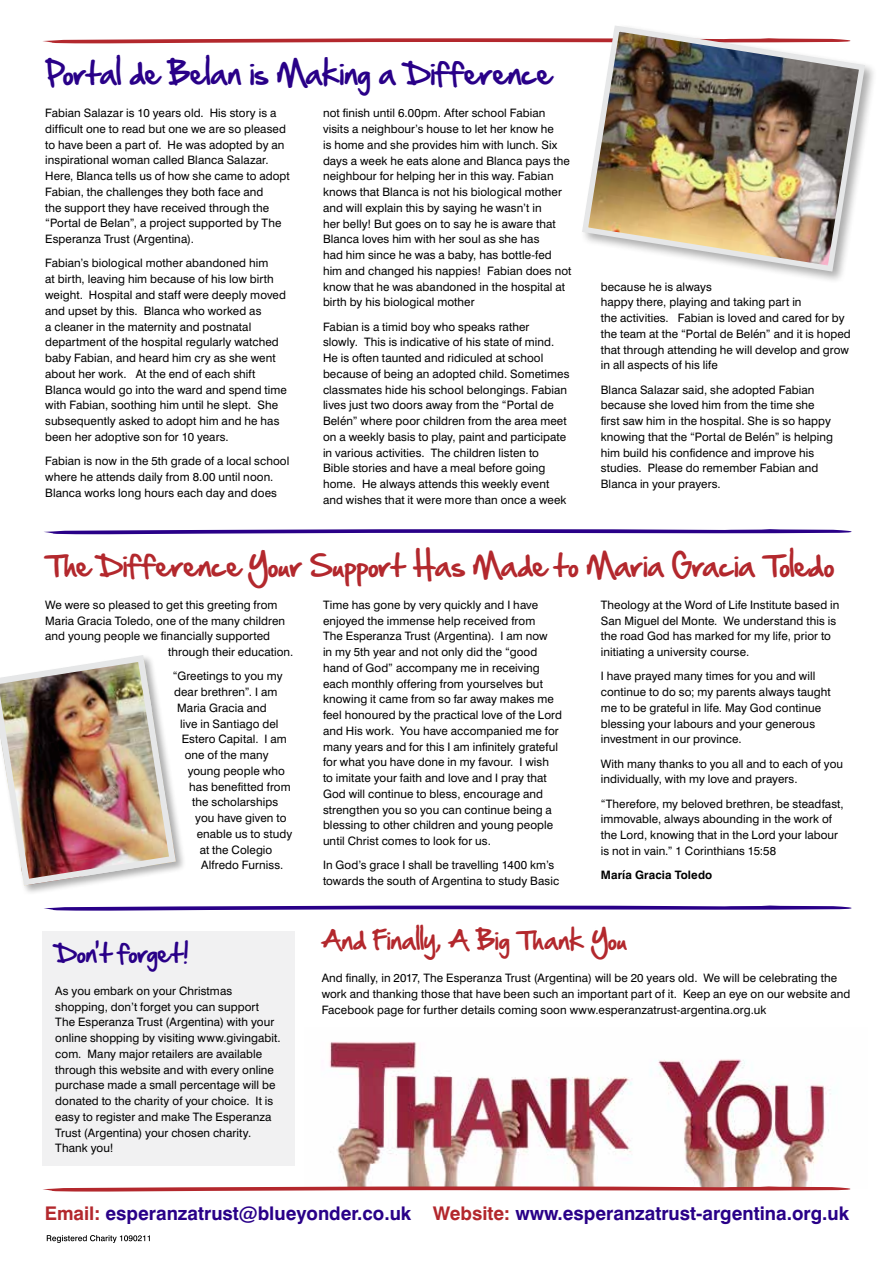
<style>
.page{position:relative;width:893px;height:1263px;background:#fff}
.page>*{position:absolute;margin:0;border:0;box-sizing:border-box;transform-origin:0 0}
.t1{font:27px "Handof Sean";color:#290088}
.t2{font:26.25px "Handof Sean";letter-spacing:-.005em;color:#b3282d}
.t3{font:22.5px "Handof Sean";letter-spacing:-.005em;color:#b3282d}
.t4{font:22.5px "Handof Sean";letter-spacing:-.005em;color:#290088}
.t5{font:700 18.9px "Swiss 721 BT";color:#290088}
.t6{font:11.7px/15.8px "Swiss 721 BT";letter-spacing:.005em;color:#000}
.t7{font:700 11.7px "Swiss 721 BT";letter-spacing:.005em;color:#000}
.s1{color:#b3282d}
</style>
<div class="page">
<img style="left:329px;top:1042px;width:502px;height:144px">
<svg style="left:43px;top:1186px;width:807px;height:5px"></svg>
<svg style="left:47px;top:1235px;width:103px;height:8px"></svg>
<svg style="left:43px;top:38px;width:536px;height:5px"></svg>
<svg style="left:44px;top:905px;width:807px;height:6px"></svg>
<svg style="left:44px;top:529px;width:807px;height:5px"></svg>
<div style="left:43px;top:931px;width:252px;height:234px;background:#f1f1f2"></div>
<img style="left:579px;top:25px;width:289px;height:250px">
<img style="left:0;top:655px;width:179px;height:234px">
<h1 class="t1" style="left:45px;top:55px;width:507px">Portal de Belan is Making a Difference</h1>
<p class="t6" style="left:45px;top:105px;width:246px">Fabian Salazar is 10 years old. His story is a difficult one to read but one we are so pleased to have been a part of. He was adopted by an inspirational woman called Blanca Salazar.<br>Here, Blanca tells us of how she came to adopt Fabian, the challenges they both face and<br>the support they have received through the “Portal de Belan”, a project supported by The Esperanza Trust (Argentina).</p>
<p class="t6" style="left:45px;top:255px;width:243px">Fabian’s biological mother abandoned him<br>at birth, leaving him because of his low birth weight. Hospital and staff were deeply moved and upset by this. Blanca who worked as<br>a cleaner in the maternity and postnatal department of the hospital regularly watched baby Fabian, and heard him cry as she went about her work. At the end of each shift Blanca would go into the ward and spend time with Fabian, soothing him until he slept. She subsequently asked to adopt him and he has been her adoptive son for 10 years.</p>
<p class="t6" style="left:45px;top:453px;width:246px">Fabian is now in the 5th grade of a local school where he attends daily from 8.00 until noon.<br>Blanca works long hours each day and does</p>
<p class="t6" style="left:323px;top:105px;width:250px">not finish until 6.00pm. After school Fabian visits a neighbour’s house to let her know he<br>is home and she provides him with lunch. Six days a week he eats alone and Blanca pays the neighbour for helping her in this way. Fabian knows that Blanca is not his biological mother and will explain this by saying he wasn’t in<br>her belly! But goes on to say he is aware that Blanca loves him with her soul as she has<br>had him since he was a baby, has bottle-fed him and changed his nappies! Fabian does not know that he was abandoned in the hospital at birth by his biological mother</p>
<p class="t6" style="left:323px;top:318px;width:248px">Fabian is a timid boy who speaks rather<br>slowly. This is indicative of his state of mind.<br>He is often taunted and ridiculed at school because of being an adopted child. Sometimes classmates hide his school belongings. Fabian lives just two doors away from the “Portal de Belén” where poor children from the area meet on a weekly basis to play, paint and participate in various activities. The children listen to<br>Bible stories and have a meal before going home. He always attends this weekly event and wishes that it were more than once a week</p>
<p class="t6" style="left:601px;top:278px;width:252px">because he is always<br>happy there, playing and taking part in<br>the activities. Fabian is loved and cared for by the team at the “Portal de Belén” and it is hoped that through attending he will develop and grow in all aspects of his life</p>
<p class="t6" style="left:601px;top:381px;width:234px">Blanca Salazar said, she adopted Fabian because she loved him from the time she first saw him in the hospital. She is so happy knowing that the “Portal de Belén” is helping him build his confidence and improve his studies. Please do remember Fabian and Blanca in your prayers.</p>
<h2 class="t2" style="left:45px;top:547px;width:790px">The Difference Your Support Has Made to Maria Gracia Toledo</h2>
<p class="t6" style="left:45px;top:597px;width:234px">We were so pleased to get this greeting from</p>
<p class="t6" style="left:45px;top:612px;width:241px">Maria Gracia Toledo, one of the many children</p>
<p class="t6" style="left:45px;top:628px;width:226px">and young people we financially supported</p>
<p class="t6" style="left:168px;top:644px;width:127px">through their education.</p>
<p class="t6" style="left:173px;top:668px;width:111px">“Greetings to you my</p>
<p class="t6" style="left:174px;top:684px;width:105px">dear brethren”. I am</p>
<p class="t6" style="left:177px;top:700px;width:91px">Maria Gracia and</p>
<p class="t6" style="left:180px;top:715px;width:100px">live in Santiago del</p>
<p class="t6" style="left:182px;top:731px;width:107px">Estero Capital. I am</p>
<p class="t6" style="left:185px;top:747px;width:85px">one of the many</p>
<p class="t6" style="left:188px;top:763px;width:99px">young people who</p>
<p class="t6" style="left:189px;top:778px;width:103px">has benefitted from</p>
<p class="t6" style="left:192px;top:794px;width:87px">the scholarships</p>
<p class="t6" style="left:195px;top:810px;width:93px">you have given to</p>
<p class="t6" style="left:197px;top:826px;width:97px">enable us to study</p>
<p class="t6" style="left:200px;top:841px;width:74px">at the Colegio</p>
<p class="t6" style="left:201px;top:857px;width:84px">Alfredo Furniss.</p>
<p class="t6" style="left:601px;top:597px;width:240px">Theology at the Word of Life Institute based in San Miguel del Monte. We understand this is the road God has marked for my life, prior to initiating a university course.</p>
<p class="t6" style="left:601px;top:668px;width:232px">I have prayed many times for you and will continue to do so; my parents always taught me to be grateful in life. May God continue blessing your labours and your generous investment in our province.</p>
<p class="t6" style="left:601px;top:755px;width:244px">With many thanks to you all and to each of you individually, with my love and prayers.</p>
<p class="t6" style="left:601px;top:795px;width:245px">“Therefore, my beloved brethren, be steadfast, immovable, always abounding in the work of the Lord, knowing that in the Lord your labour is not in vain.” 1 Corinthians 15:58</p>
<p class="t7" style="left:601px;top:868px;width:113px">María Gracia Toledo</p>
<p class="t6" style="left:323px;top:597px;width:240px">Time has gone by very quickly and I have enjoyed the immense help received from<br>The Esperanza Trust (Argentina). I am now<br>in my 5th year and not only did the “good hand of God” accompany me in receiving each monthly offering from yourselves but knowing it came from so far away makes me feel honoured by the practical love of the Lord and His work. You have accompanied me for many years and for this I am infinitely grateful for what you have done in my favour. I wish to imitate your faith and love and I pray that God will continue to bless, encourage and strengthen you so you can continue being a blessing to other children and young people until Christ comes to look for us.</p>
<p class="t6" style="left:323px;top:857px;width:238px">In God’s grace I shall be travelling 1400 km’s towards the south of Argentina to study Basic</p>
<h3 class="t4" style="left:55px;top:937px;width:136px">Don't forget!</h3>
<p class="t6" style="left:55px;top:983px;width:227px">As you embark on your Christmas shopping, don’t forget you can support The Esperanza Trust (Argentina) with your online shopping by visiting www.givingabit. com. Many major retailers are available through this website and with every online purchase made a small percentage will be donated to the charity of your choice. It is easy to register and make The Esperanza Trust (Argentina) your chosen charity.<br>Thank you!</p>
<h3 class="t3" style="left:322px;top:925px;width:307px">And Finally, A Big Thank You</h3>
<p class="t6" style="left:322px;top:970px;width:530px">And finally, in 2017, The Esperanza Trust (Argentina) will be 20 years old. We will be celebrating the work and thanking those that have been such an important part of it. Keep an eye on our website and<br>Facebook page for further details coming soon www.esperanzatrust-argentina.org.uk</p>
<h3 class="t5" style="left:45px;top:1202px;width:806px"><span class="s1">Email:</span> esperanzatrust@blueyonder.co.uk <span class="s1">Website:</span> www.esperanzatrust-argentina.org.uk</h3>
</div>
